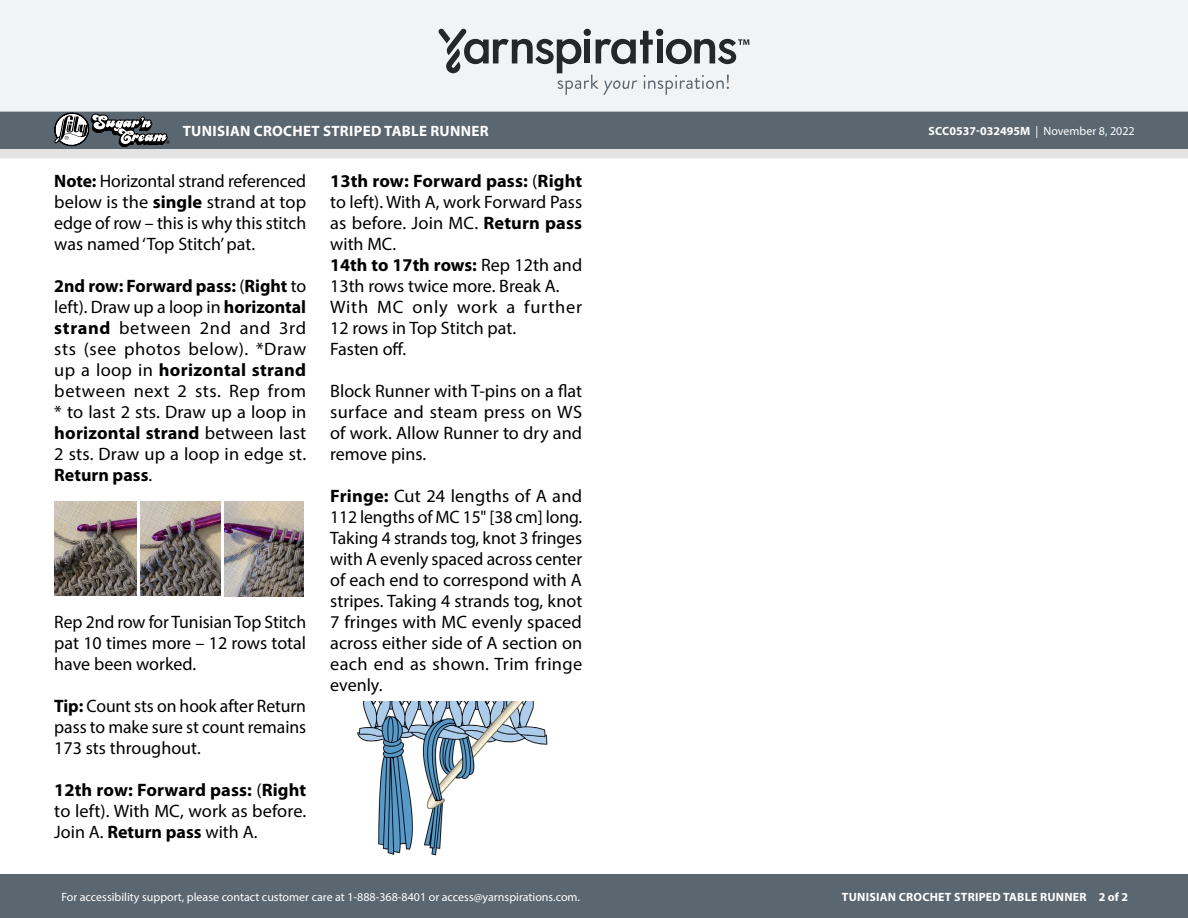
<style>
.page{position:relative;width:1188px;height:918px;background:#fff}
.page>*{position:absolute;margin:0;border:0;box-sizing:border-box;transform-origin:0 0}
.Body_-__Auto_Style_w{font:18px/21px "Myriad Pro";color:#000;text-align:justify}
.Body_-__Auto_Style_w-2{font:18px/21px "Myriad Pro";letter-spacing:.025em;color:#000}
.t1{font:700 15px "Myriad Pro";letter-spacing:.02em;color:#fff}
.t2{font:12px "Myriad Pro";color:#fff}
.t3{font:700 12px "Myriad Pro";letter-spacing:.02em;color:#fff}
.t4{font:700 12px "Myriad Pro";color:#fff}
.s1{font-weight:400}
.s2{font-weight:700}
</style>
<div class="page">
<div style="left:0;top:875px;width:1188px;height:43px;background:#5a6670"></div>
<div style="left:0;top:0;width:1188px;height:111px;background:#f2f3f4"></div>
<svg style="left:438px;top:29px;width:311px;height:66px"></svg>
<svg style="left:0;top:111px;width:1188px;height:47px;background:#788188"></svg>
<img style="left:54px;top:502px;width:82px;height:94px">
<img style="left:140px;top:502px;width:81px;height:94px">
<img style="left:224px;top:502px;width:79px;height:95px">
<img style="left:357px;top:701px;width:191px;height:155px">
<p class="t1" style="left:183px;top:121px;width:307px">TUNISIAN CROCHET STRIPED TABLE RUNNER</p>
<p class="t4" style="left:928px;top:123px;width:208px">SCC0537-032495M <span class="s1">| November 8, 2022</span></p>
<p class="Body_-__Auto_Style_w" style="left:54px;top:170px;width:253px"><span class="s2">Note:</span> Horizontal strand referenced below is the <span class="s2">single</span> strand at top edge of row – this is why this stitch was named ‘Top Stitch’ pat.</p>
<p class="Body_-__Auto_Style_w" style="left:54px;top:275px;width:254px"><span class="s2">2nd row: Forward pass:</span> (<span class="s2">Right</span> to left). Draw up a loop in <span class="s2">horizontal strand</span> between 2nd and 3rd sts (see photos below). *Draw up a loop in <span class="s2">horizontal strand </span>between next 2 sts. Rep from * to last 2 sts. Draw up a loop in <span class="s2">horizontal strand</span> between last 2 sts. Draw up a loop in edge st.<br><span class="s2">Return pass</span>.</p>
<p class="Body_-__Auto_Style_w" style="left:330px;top:170px;width:253px"><span class="s2">13th row: Forward pass:</span> (<span class="s2">Right </span>to left). With A, work Forward Pass as before. Join MC. <span class="s2">Return pass </span>with MC.</p>
<p class="Body_-__Auto_Style_w" style="left:330px;top:254px;width:253px"><span class="s2">14th to 17th rows:</span> Rep 12th and<br>13th rows twice more. Break A.</p>
<p class="Body_-__Auto_Style_w-2" style="left:330px;top:296px;width:253px">With MC only work a further<br>12 rows in Top Stitch pat.</p>
<p class="Body_-__Auto_Style_w" style="left:330px;top:338px;width:77px">Fasten off.</p>
<p class="Body_-__Auto_Style_w" style="left:330px;top:380px;width:253px">Block Runner with T-pins on a flat surface and steam press on WS of work. Allow Runner to dry and remove pins.</p>
<p class="Body_-__Auto_Style_w" style="left:330px;top:485px;width:254px"><span class="s2">Fringe:</span> Cut 24 lengths of A and 112 lengths of MC 15" [38 cm] long.<br>Taking 4 strands tog, knot 3 fringes with A evenly spaced across center of each end to correspond with A stripes. Taking 4 strands tog, knot 7 fringes with MC evenly spaced across either side of A section on each end as shown. Trim fringe evenly.</p>
<p class="Body_-__Auto_Style_w" style="left:54px;top:611px;width:253px">Rep 2nd row for Tunisian Top Stitch pat 10 times more – 12 rows total have been worked.</p>
<p class="Body_-__Auto_Style_w" style="left:54px;top:695px;width:253px"><span class="s2">Tip:</span> Count sts on hook after Return pass to make sure st count remains 173 sts throughout.</p>
<p class="Body_-__Auto_Style_w" style="left:54px;top:779px;width:253px"><span class="s2">12th row: Forward pass:</span> (<span class="s2">Right </span>to left). With MC, work as before.<br>Join A. <span class="s2">Return pass</span> with A.</p>
<p class="t2" style="left:61px;top:889px;width:520px">For accessibility support, please contact customer care at 1-888-368-8401 or access@yarnspirations.com.</p>
<p class="t3" style="left:842px;top:889px;width:288px">TUNISIAN CROCHET STRIPED TABLE RUNNER 2 of 2</p>
</div>
